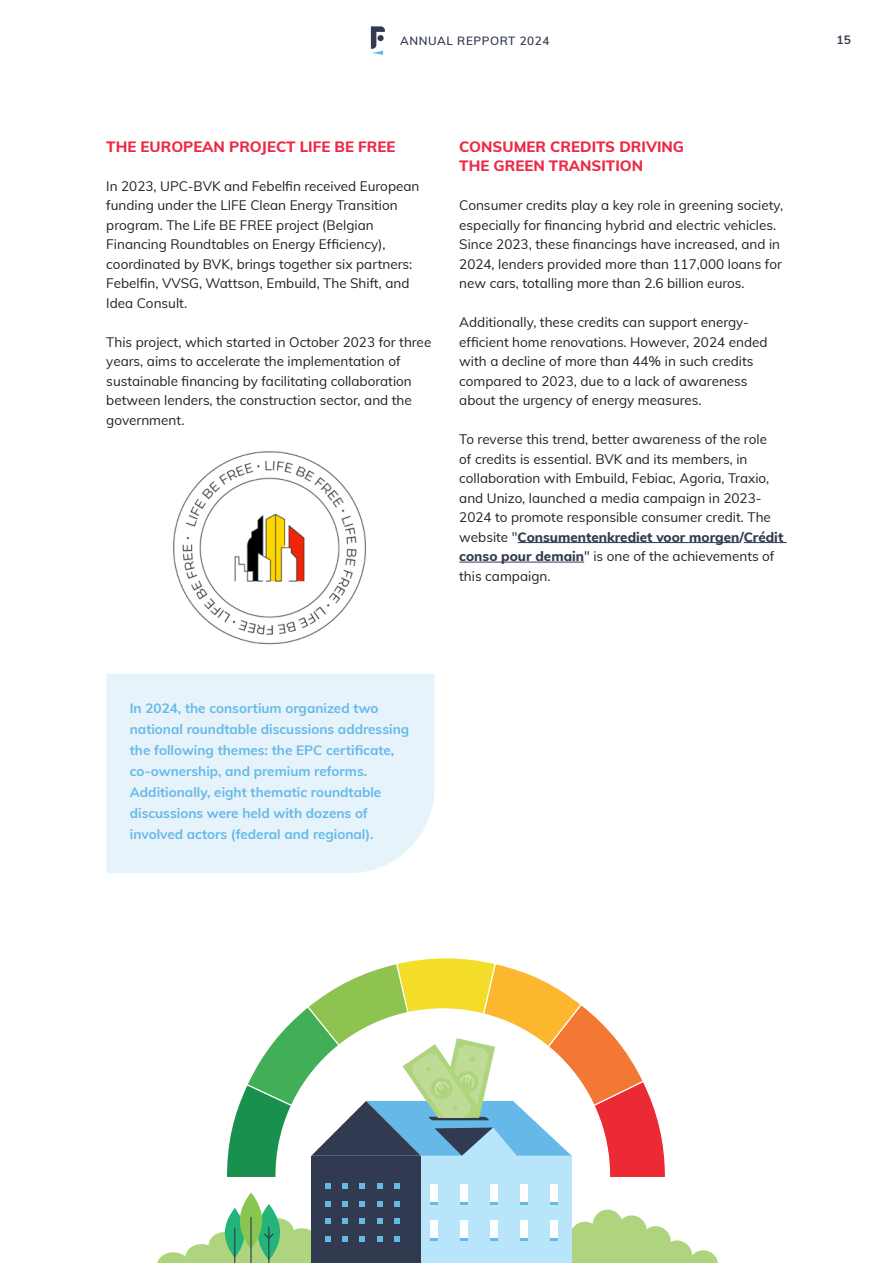
<style>
.page{position:relative;width:893px;height:1263px;background:#fff}
.page>*{position:absolute;margin:0;border:0;box-sizing:border-box;transform-origin:0 0}
.Body{font:800 15px/19.5px "Muli";color:#ed2a46}
.Body-2{font:13.5px/19.5px "Muli";color:#231f20}
.Body-3{font:700 13.5px/21px "Muli";color:#64b9e8}
.t1{font:700 12px "Muli";color:#313a50}
.t2{font:600 11.7px "Muli";letter-spacing:.05em;color:#313a50}
.s1{font-weight:800;color:#313a50}
</style>
<div class="page">
<svg style="left:371px;top:26px;width:14px;height:29px"></svg>
<svg style="left:572px;top:1209px;width:146px;height:54px"></svg>
<div style="left:421px;top:1156px;width:151px;height:107px;background:#b9e5fa"></div>
<div style="left:311px;top:1156px;width:110px;height:107px;background:#313a50"></div>
<svg style="left:394px;top:1201px;width:6px;height:6px"></svg>
<svg style="left:394px;top:1218px;width:6px;height:6px"></svg>
<svg style="left:394px;top:1236px;width:6px;height:6px"></svg>
<svg style="left:377px;top:1201px;width:6px;height:6px"></svg>
<svg style="left:377px;top:1218px;width:6px;height:6px"></svg>
<svg style="left:377px;top:1236px;width:6px;height:6px"></svg>
<svg style="left:360px;top:1201px;width:5px;height:6px"></svg>
<svg style="left:360px;top:1218px;width:5px;height:6px"></svg>
<svg style="left:360px;top:1236px;width:5px;height:6px"></svg>
<svg style="left:342px;top:1201px;width:6px;height:6px"></svg>
<svg style="left:342px;top:1218px;width:6px;height:6px"></svg>
<svg style="left:342px;top:1236px;width:6px;height:6px"></svg>
<svg style="left:325px;top:1201px;width:6px;height:6px"></svg>
<svg style="left:325px;top:1218px;width:6px;height:6px"></svg>
<svg style="left:325px;top:1236px;width:6px;height:6px"></svg>
<div style="left:551px;top:1184px;width:7px;height:20px;background:#fff"></div>
<div style="left:521px;top:1184px;width:7px;height:20px;background:#fff"></div>
<div style="left:490px;top:1184px;width:8px;height:20px;background:#fff"></div>
<div style="left:460px;top:1184px;width:8px;height:20px;background:#fff"></div>
<div style="left:430px;top:1184px;width:8px;height:20px;background:#fff"></div>
<div style="left:551px;top:1220px;width:7px;height:20px;background:#fff"></div>
<div style="left:521px;top:1220px;width:7px;height:20px;background:#fff"></div>
<div style="left:490px;top:1220px;width:8px;height:20px;background:#fff"></div>
<div style="left:460px;top:1220px;width:8px;height:20px;background:#fff"></div>
<div style="left:430px;top:1220px;width:8px;height:20px;background:#fff"></div>
<svg style="left:551px;top:1202px;width:7px;height:2px"></svg>
<svg style="left:521px;top:1202px;width:7px;height:2px"></svg>
<svg style="left:490px;top:1202px;width:8px;height:2px"></svg>
<svg style="left:460px;top:1202px;width:8px;height:2px"></svg>
<svg style="left:430px;top:1202px;width:8px;height:2px"></svg>
<svg style="left:551px;top:1238px;width:7px;height:2px"></svg>
<svg style="left:521px;top:1238px;width:7px;height:2px"></svg>
<svg style="left:490px;top:1238px;width:8px;height:2px"></svg>
<svg style="left:460px;top:1238px;width:8px;height:2px"></svg>
<svg style="left:430px;top:1238px;width:8px;height:2px"></svg>
<svg style="left:258px;top:1204px;width:22px;height:56px"></svg>
<svg style="left:225px;top:1208px;width:20px;height:50px"></svg>
<svg style="left:240px;top:1192px;width:22px;height:57px"></svg>
<svg style="left:157px;top:1217px;width:154px;height:46px"></svg>
<svg style="left:227px;top:958px;width:438px;height:231px"></svg>
<hr style="left:518px;top:542px;width:221px;height:1px;background:#313a50">
<hr style="left:744px;top:542px;width:43px;height:1px;background:#313a50">
<hr style="left:459px;top:562px;width:125px;height:1px;background:#313a50">
<img style="left:173px;top:451px;width:194px;height:194px">
<div style="left:106px;top:674px;width:328px;height:199px;background:#e7f3fb"></div>
<p class="t2" style="left:400px;top:32px;width:151px">ANNUAL REPPORT 2024</p>
<p class="t1" style="left:836px;top:31px;width:16px">15</p>
<p class="Body" style="left:106px;top:136px;width:291px">THE EUROPEAN PROJECT LIFE BE FREE</p>
<p class="Body-2" style="left:106px;top:175px;width:315px">In 2023, UPC-BVK and Febelfin received European funding under the LIFE Clean Energy Transition program. The Life BE FREE project (Belgian Financing Roundtables on Energy Efficiency), coordinated by BVK, brings together six partners:<br>Febelfin, VVSG, Wattson, Embuild, The Shift, and Idea Consult.</p>
<p class="Body-2" style="left:106px;top:331px;width:327px">This project, which started in October 2023 for three years, aims to accelerate the implementation of sustainable financing by facilitating collaboration between lenders, the construction sector, and the government.</p>
<p class="Body" style="left:459px;top:136px;width:226px">CONSUMER CREDITS DRIVING<br>THE GREEN TRANSITION</p>
<p class="Body-2" style="left:459px;top:195px;width:326px">Consumer credits play a key role in greening society, especially for financing hybrid and electric vehicles.<br>Since 2023, these financings have increased, and in 2024, lenders provided more than 117,000 loans for new cars, totalling more than 2.6 billion euros.</p>
<p class="Body-2" style="left:459px;top:312px;width:310px">Additionally, these credits can support energy&shy;efficient home renovations. However, 2024 ended with a decline of more than 44% in such credits compared to 2023, due to a lack of awareness about the urgency of energy measures.</p>
<p class="Body-2" style="left:459px;top:429px;width:326px">To reverse this trend, better awareness of the role<br>of credits is essential. BVK and its members, in collaboration with Embuild, Febiac, Agoria, Traxio, and Unizo, launched a media campaign in 2023- 2024 to promote responsible consumer credit. The website "<span class="s1">Consumentenkrediet voor morgen/Crédit conso pour demain</span>" is one of the achievements of this campaign.</p>
<p class="Body-3" style="left:130px;top:697px;width:281px">In 2024, the consortium organized two national roundtable discussions addressing the following themes: the EPC certificate, co-ownership, and premium reforms.<br>Additionally, eight thematic roundtable discussions were held with dozens of involved actors (federal and regional).</p>
</div>
